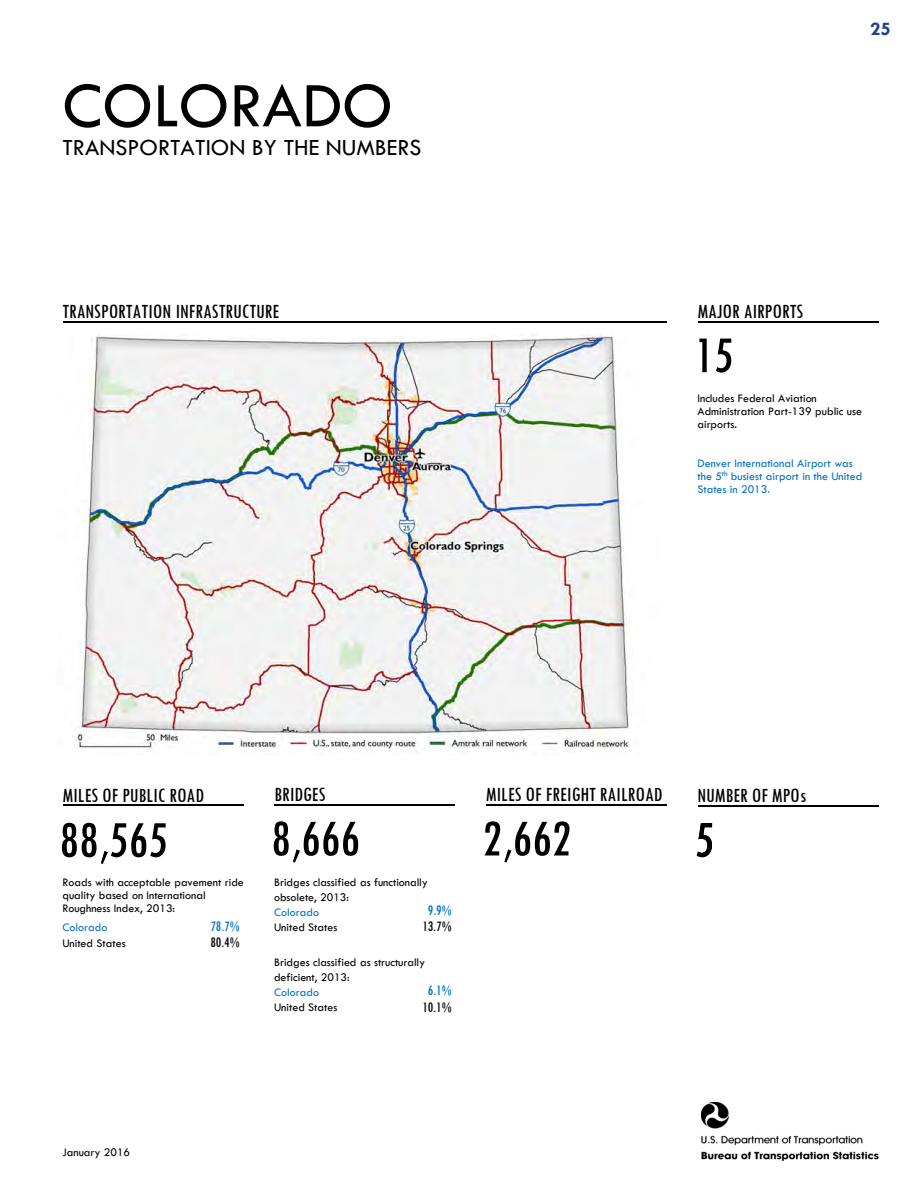
<style>
.page{position:relative;width:918px;height:1188px;background:#fff}
.page>*{position:absolute;margin:0;border:0;box-sizing:border-box;transform-origin:0 0}
.t1{font:66px "Tw Cen";color:#000}
.t2{font:54px "Tw Cen MT Condensed";color:#000}
.t3{font:24px "Tw Cen";color:#000}
.t4{font:21px "Tw Cen MT Condensed";color:#000}
.t5{font:700 19.5px "Tw Cen";color:#253f8e}
.t6{font:15px "Tw Cen MT Condensed";color:#000}
.t7{font:15px "Tw Cen MT Condensed";color:#0070c0}
.t8{font:12px/15.1px "Tw Cen";color:#000}
.t9{font:12px/13px "Tw Cen";color:#0070c0}
.s1{font-style:inherit}
.s2{color:#0070c0}
</style>
<div class="page">
<img style="left:701px;top:1102px;width:178px;height:59px">
<hr style="left:63px;top:322px;width:604px;height:1px;background:#000">
<hr style="left:698px;top:322px;width:180px;height:1px;background:#000">
<hr style="left:275px;top:805px;width:180px;height:1px;background:#000">
<hr style="left:63px;top:805px;width:180px;height:1px;background:#000">
<hr style="left:486px;top:805px;width:181px;height:1px;background:#000">
<hr style="left:698px;top:805px;width:180px;height:2px;background:#000">
<img style="left:75px;top:335px;width:554px;height:417px">
<p class="t1" style="left:62px;top:66px;width:332px">COLORADO</p>
<p class="t3" style="left:62px;top:133px;width:361px">TRANSPORTATION BY THE NUMBERS</p>
<h3 class="t5" style="left:870px;top:17px;width:22px">25</h3>
<p class="t4" style="left:62px;top:299px;width:218px">TRANSPORTATION INFRASTRUCTURE</p>
<p class="t4" style="left:698px;top:299px;width:107px">MAJOR AIRPORTS</p>
<p class="t2" style="left:694px;top:323px;width:41px">15</p>
<p class="t8" style="left:698px;top:392px;width:166px;line-height:13px">Includes Federal Aviation<br>Administration Part-139 public use airports.</p>
<p class="t9" style="left:698px;top:456px;width:166px">Denver International Airport was the 5<sup>th</sup> busiest airport in the United<br>States in 2013.</p>
<p class="t4" style="left:62px;top:782px;width:143px">MILES OF PUBLIC ROAD</p>
<p class="t4" style="left:274px;top:782px;width:53px">BRIDGES</p>
<p class="t4" style="left:486px;top:782px;width:178px">MILES OF FREIGHT RAILROAD</p>
<p class="t2" style="left:59px;top:807px;width:110px">88,565</p>
<p class="t2" style="left:271px;top:806px;width:90px">8,666</p>
<p class="t2" style="left:483px;top:806px;width:90px">2,662</p>
<p class="t8" style="left:274px;top:874px;width:155px">Bridges classified as functionally obsolete, 2013<span class="s1">:<br></span><span class="s2">Colorado<br></span>United States</p>
<p class="t8" style="left:62px;top:875px;width:183px;line-height:13px">Roads with acceptable pavement ride quality based on International<br>Roughness Index, 2013<span class="s1">:</span></p>
<p class="t7" style="left:428px;top:901px;width:26px">9.9%</p>
<p class="t7" style="left:210px;top:917px;width:31px">78.7%</p>
<p class="t6" style="left:422px;top:917px;width:31px">13.7%</p>
<p class="t9" style="left:62px;top:920px;width:46px">Colorado</p>
<p class="t8" style="left:62px;top:936px;width:65px">United States</p>
<p class="t6" style="left:210px;top:933px;width:31px">80.4%</p>
<p class="t8" style="left:274px;top:955px;width:153px">Bridges classified as structurally deficient, 2013<span class="s1">:<br></span><span class="s2">Colorado<br></span>United States</p>
<p class="t7" style="left:428px;top:982px;width:26px">6.1%</p>
<p class="t6" style="left:422px;top:998px;width:31px">10.1%</p>
<p class="t4" style="left:698px;top:783px;width:111px">NUMBER OF MPOs</p>
<p class="t2" style="left:695px;top:807px;width:21px">5</p>
<p class="t8" style="left:62px;top:1145px;width:69px">January 2016</p>
</div>
